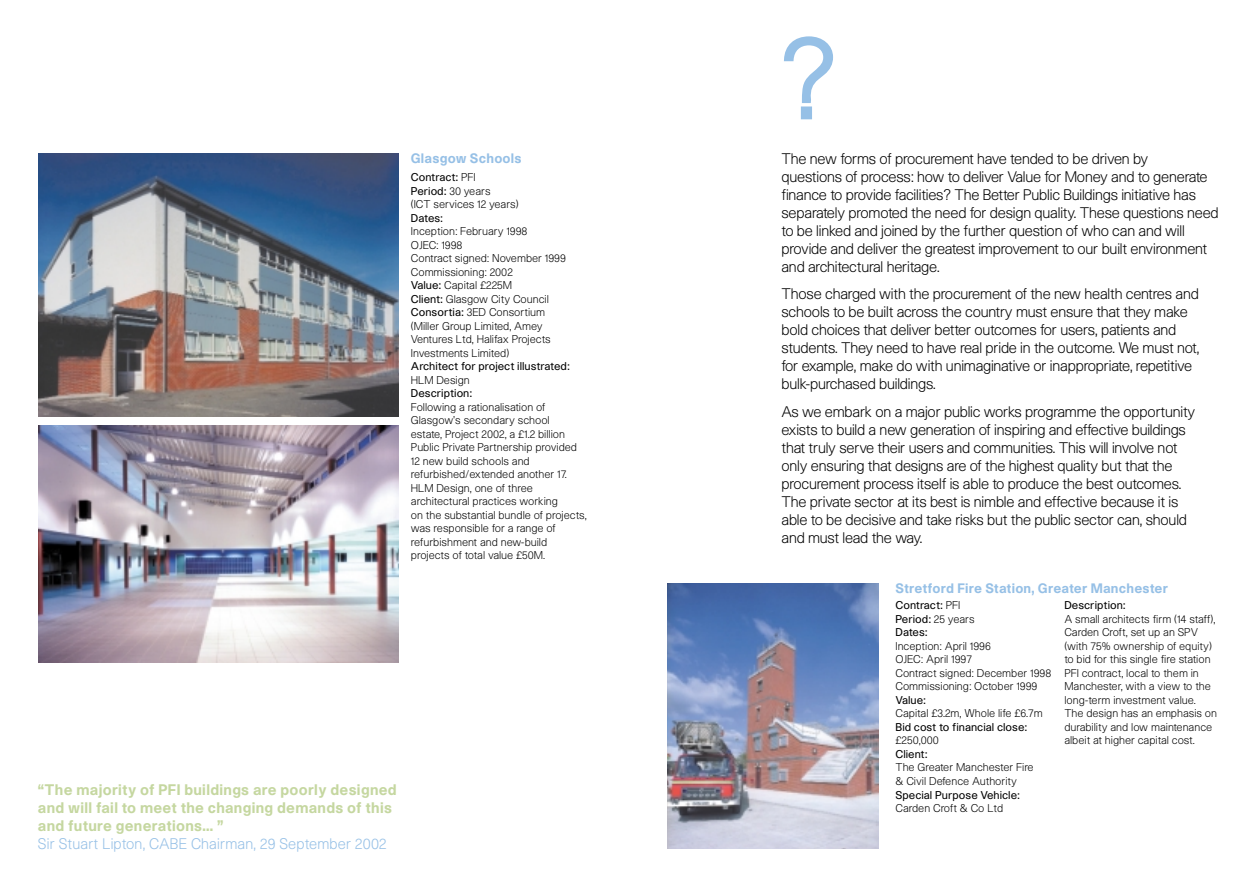
<style>
.page{position:relative;width:1259px;height:893px;background:#fff}
.page>*{position:absolute;margin:0;border:0;box-sizing:border-box;transform-origin:0 0}
.t1{font:300 103.5px "Unica SH";color:#96c0e6}
.t2{font:300 14.25px/18px "Unica SH";letter-spacing:.035em;color:#000}
.t3{font:500 14.25px/18px "Unica SH";letter-spacing:.07em;color:#c5d7a0}
.t4{font:300 14.25px "Unica SH";letter-spacing:.06em;color:#96c0e6}
.t5{font:500 12.75px "Unica SH";letter-spacing:.07em;color:#96c0e6}
.t6{font:300 10.5px/13.5px "Unica SH";letter-spacing:.06em;color:#000}
.t7{font:10.5px/13.5px "Unica SH";letter-spacing:.065em;color:#000}
.s1{font-weight:400}
.s2{font-weight:300}
</style>
<div class="page">
<img style="left:38px;top:425px;width:360px;height:237px">
<img style="left:38px;top:154px;width:360px;height:262px">
<img style="left:668px;top:583px;width:210px;height:265px">
<p class="t5" style="left:411px;top:154px;width:112px">Glasgow Schools</p>
<p class="t6" style="left:411px;top:172px;width:109px"><span class="s1">Contract:</span> PFI<br><span class="s1">Period:</span> 30 years<br>(ICT services 12 years)</p>
<p class="t7" style="left:411px;top:212px;width:33px">Dates:</p>
<p class="t6" style="left:411px;top:226px;width:156px">Inception: February 1998<br>OJEC: 1998<br>Contract signed: November 1999<br>Commissioning: 2002<br><span class="s1">Value:</span> Capital £225M<br><span class="s1">Client:</span> Glasgow City Council<br><span class="s1">Consortia:</span> 3ED Consortium (Miller Group Limited, Amey<br>Ventures Ltd, Halifax Projects<br>Investments Limited)</p>
<p class="t7" style="left:411px;top:361px;width:160px">Architect for project illustrated:</p>
<p class="t6" style="left:411px;top:374px;width:60px">HLM Design</p>
<p class="t7" style="left:411px;top:388px;width:62px">Description:</p>
<p class="t6" style="left:411px;top:401px;width:177px">Following a rationalisation of<br>Glasgow’s secondary school<br>estate, Project 2002, a £1.2 billion<br>Public Private Partnership provided<br>12 new build schools and refurbished/extended another 17.<br>HLM Design, one of three architectural practices working<br>on the substantial bundle of projects, was responsible for a range of refurbishment and new-build projects of total value £50M.</p>
<p class="t3" style="left:38px;top:782px;width:360px">“The majority of PFI buildings are poorly designed and will fail to meet the changing demands of this and future generations... "</p>
<p class="t4" style="left:38px;top:838px;width:349px">Sir Stuart Lipton, CABE Chairman, 29 September 2002</p>
<h1 class="t1" style="left:783px;top:44px;width:52px">?</h1>
<p class="t2" style="left:782px;top:152px;width:438px">The new forms of procurement have tended to be driven by<br>questions of process: how to deliver Value for Money and to generate finance to provide facilities? The Better Public Buildings initiative has separately promoted the need for design quality. These questions need to be linked and joined by the further question of who can and will provide and deliver the greatest improvement to our built environment and architectural heritage.</p>
<p class="t2" style="left:782px;top:287px;width:419px">Those charged with the procurement of the new health centres and schools to be built across the country must ensure that they make bold choices that deliver better outcomes for users, patients and students. They need to have real pride in the outcome. We must not, for example, make do with unimaginative or inappropriate, repetitive bulk-purchased buildings.</p>
<p class="t2" style="left:782px;top:404px;width:415px">As we embark on a major public works programme the opportunity exists to build a new generation of inspiring and effective buildings that truly serve their users and communities. This will involve not only ensuring that designs are of the highest quality but that the procurement process itself is able to produce the best outcomes.<br>The private sector at its best is nimble and effective because it is able to be decisive and take risks but the public sector can, should and must lead the way.</p>
<p class="t5" style="left:895px;top:583px;width:273px">Stretford Fire Station, Greater Manchester</p>
<p class="t7" style="left:895px;top:600px;width:80px">Contract: <span class="s2">PFI<br></span>Period: <span class="s2">25 years<br></span>Dates:</p>
<p class="t6" style="left:895px;top:640px;width:157px">Inception: April 1996<br>OJEC: April 1997<br>Contract signed: December 1998<br>Commissioning: October 1999</p>
<p class="t7" style="left:895px;top:694px;width:31px">Value:</p>
<p class="t6" style="left:895px;top:708px;width:148px">Capital £3.2m, Whole life £6.7m</p>
<p class="t7" style="left:895px;top:721px;width:133px">Bid cost to financial close:</p>
<p class="t6" style="left:895px;top:735px;width:44px">£250,000</p>
<p class="t7" style="left:895px;top:748px;width:33px">Client:</p>
<p class="t6" style="left:895px;top:762px;width:139px">The Greater Manchester Fire &amp; Civil Defence Authority</p>
<p class="t7" style="left:895px;top:789px;width:125px">Special Purpose Vehicle:</p>
<p class="t6" style="left:895px;top:802px;width:109px">Carden Croft &amp; Co Ltd</p>
<p class="t7" style="left:1064px;top:600px;width:62px">Description:</p>
<p class="t6" style="left:1064px;top:613px;width:154px">A small architects firm (14 staff),<br>Carden Croft, set up an SPV (with 75% ownership of equity) to bid for this single fire station<br>PFI contract, local to them in<br>Manchester, with a view to the long-term investment value.<br>The design has an emphasis on durability and low maintenance albeit at higher capital cost.</p>
</div>
